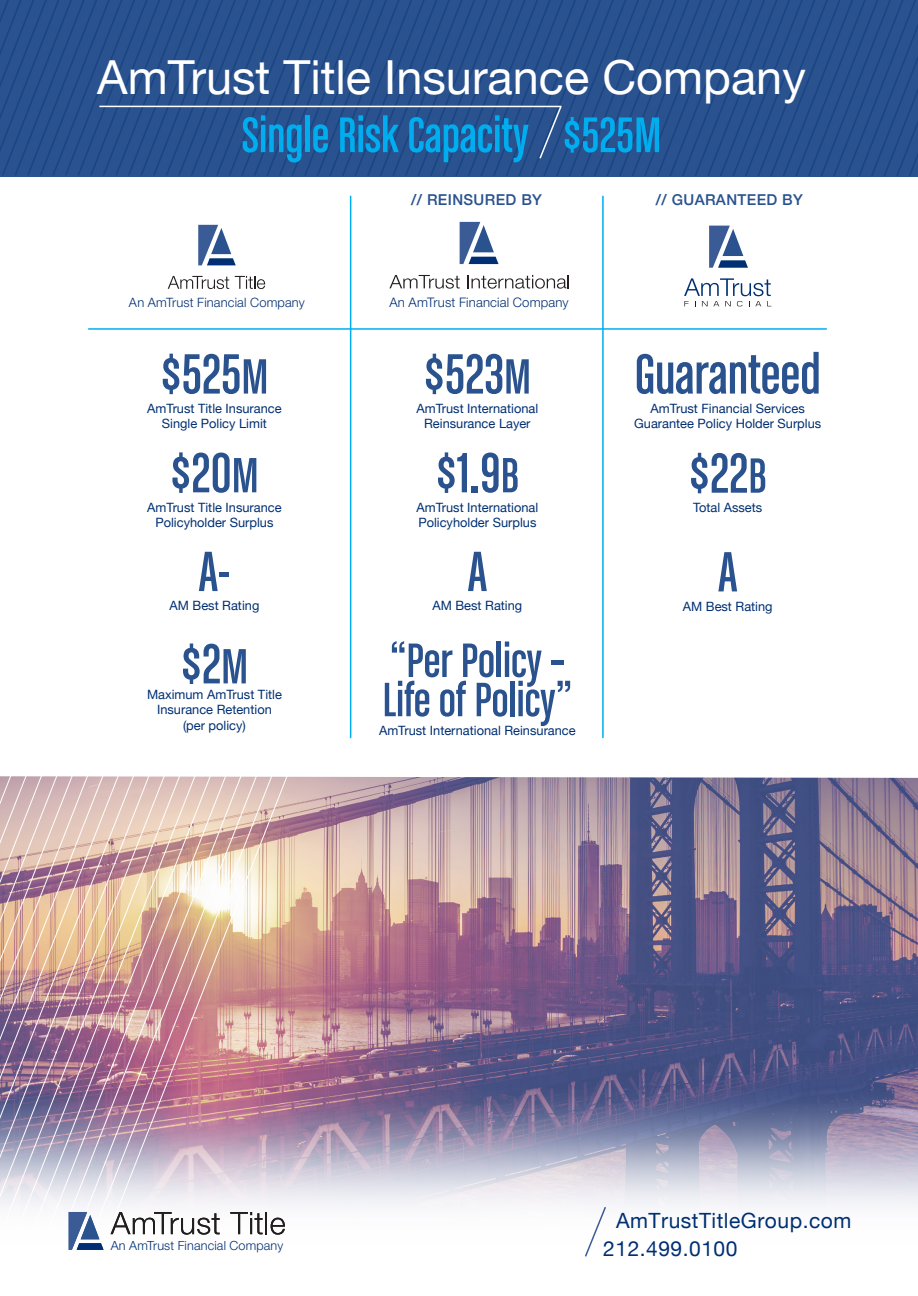
<style>
.page{position:relative;width:918px;height:1296px;background:#fff}
.page>*{position:absolute;margin:0;border:0;box-sizing:border-box;transform-origin:0 0}
.t1{font:60.3px "Chalet Comprime Cologne Sixty";color:#29528e}
.t2{font:53.25px "Chalet Comprime Cologne Sixty";color:#00aeef}
.t3{font:51.3px/39.3px "Chalet Comprime Cologne Sixty";color:#29528e}
.t4{font:46.95px "Helvetica Neue";color:#fff}
.t5{font:21px/28.5px "Helvetica Neue";letter-spacing:.025em;color:#002f73}
.t6{font:500 15px "Helvetica Neue";letter-spacing:.025em;color:#29528e}
.t7{font:300 13.2px "Helvetica Neue LT Std";letter-spacing:.01em;color:#002f73}
.t8{font:12.9px/15.5px "Helvetica Neue";color:#002f73;text-align:center}
.t9{font:300 12.9px "Helvetica Neue LT Std";letter-spacing:.01em;color:#002f73}
.t10{font:300 12.6px "Helvetica Neue LT Std";letter-spacing:.015em;color:#002f73}
.s1{font-size:52.65px}
</style>
<div class="page">
<img style="left:0;top:776px;width:918px;height:431px">
<svg style="left:293px;top:777px;width:15px;height:430px;background:#cca6a6"></svg>
<svg style="left:278px;top:777px;width:15px;height:441px;background:#cfa9a8"></svg>
<svg style="left:263px;top:777px;width:15px;height:458px;background:#d6b4b0"></svg>
<svg style="left:247px;top:777px;width:16px;height:458px;background:#d8b4b2"></svg>
<svg style="left:232px;top:777px;width:15px;height:458px"></svg>
<svg style="left:217px;top:777px;width:15px;height:430px;background:#dab4b0"></svg>
<svg style="left:201px;top:777px;width:16px;height:430px;background:#dab2ae"></svg>
<svg style="left:186px;top:777px;width:15px;height:430px;background:#d7acaa"></svg>
<svg style="left:171px;top:777px;width:15px;height:430px;background:#d2a5a7"></svg>
<svg style="left:155px;top:777px;width:16px;height:430px;background:#cea3a9"></svg>
<svg style="left:140px;top:777px;width:15px;height:430px;background:#cca4aa"></svg>
<svg style="left:125px;top:777px;width:15px;height:430px;background:#d1aeac"></svg>
<svg style="left:109px;top:777px;width:16px;height:458px;background:#cca8ab"></svg>
<svg style="left:104px;top:777px;width:5px;height:430px;background:#c8a3a9"></svg>
<svg style="left:584px;top:1205px;width:23px;height:52px"></svg>
<svg style="left:564px;top:0;width:13px;height:176px;background:#26508c"></svg>
<svg style="left:577px;top:0;width:12px;height:176px;background:#26508c"></svg>
<svg style="left:589px;top:0;width:13px;height:176px;background:#26508c"></svg>
<svg style="left:602px;top:0;width:12px;height:176px;background:#26508c"></svg>
<svg style="left:614px;top:0;width:13px;height:176px;background:#26508c"></svg>
<svg style="left:627px;top:0;width:13px;height:176px;background:#26508c"></svg>
<svg style="left:640px;top:0;width:12px;height:176px;background:#26508c"></svg>
<svg style="left:652px;top:0;width:266px;height:176px;background:#26508c"></svg>
<svg style="left:0;top:0;width:563px;height:176px;background:#28518d"></svg>
<svg style="left:0;top:777px;width:104px;height:473px;background:#bfa6af"></svg>
<svg style="left:111px;top:1212px;width:109px;height:23px"></svg>
<svg style="left:230px;top:1212px;width:33px;height:22px"></svg>
<hr style="left:265px;top:1212px;width:2px;height:22px;background:#211e1e">
<svg style="left:271px;top:1218px;width:14px;height:17px"></svg>
<hr style="left:350px;top:196px;width:1px;height:542px;background:#00aeef">
<hr style="left:89px;top:328px;width:737px;height:2px;background:#00aeef">
<hr style="left:602px;top:196px;width:2px;height:542px;background:#00aeef">
<svg style="left:168px;top:276px;width:61px;height:13px"></svg>
<svg style="left:235px;top:276px;width:30px;height:13px"></svg>
<svg style="left:198px;top:225px;width:38px;height:40px"></svg>
<svg style="left:389px;top:275px;width:71px;height:14px"></svg>
<svg style="left:467px;top:275px;width:102px;height:14px"></svg>
<svg style="left:460px;top:222px;width:39px;height:42px"></svg>
<svg style="left:684px;top:278px;width:87px;height:28px"></svg>
<svg style="left:709px;top:226px;width:39px;height:42px"></svg>
<h3 class="t4" style="left:97px;top:43px;width:710px">AmTrust Title Insurance Company</h3>
<h2 class="t2" style="left:242px;top:106px;width:421px">Single Risk Capacity $525M</h2>
<p class="t6" style="left:411px;top:187px;width:132px">// REINSURED BY</p>
<p class="t6" style="left:656px;top:187px;width:149px">// GUARANTEED BY</p>
<p class="t9" style="left:129px;top:294px;width:177px">An AmTrust Financial Company</p>
<p class="t7" style="left:389px;top:294px;width:181px">An AmTrust Financial Company</p>
<h1 class="t1" style="left:161px;top:341px;width:109px">$525<span class="s1">M</span></h1>
<p class="t8" style="left:147px;top:401px;width:136px">AmTrust Title Insurance<br>Single Policy Limit</p>
<h1 class="t1" style="left:170px;top:440px;width:90px">$20<span class="s1">M</span></h1>
<p class="t8" style="left:147px;top:500px;width:136px">AmTrust Title Insurance<br>Policyholder Surplus</p>
<h1 class="t1" style="left:199px;top:538px;width:33px">A-</h1>
<p class="t8" style="left:170px;top:599px;width:91px">AM Best Rating</p>
<h1 class="t1" style="left:181px;top:631px;width:69px">$2<span class="s1">M</span></h1>
<p class="t8" style="left:147px;top:687px;width:136px">Maximum AmTrust Title<br>Insurance Retention (per policy)</p>
<h1 class="t1" style="left:424px;top:341px;width:109px">$523<span class="s1">M</span></h1>
<p class="t8" style="left:416px;top:401px;width:123px">AmTrust International<br>Reinsurance Layer</p>
<h1 class="t1" style="left:436px;top:440px;width:85px">$1.9<span class="s1">B</span></h1>
<p class="t8" style="left:416px;top:500px;width:123px;text-align:left">AmTrust International<br>Policyholder Surplus</p>
<h1 class="t1" style="left:468px;top:538px;width:20px">A</h1>
<p class="t8" style="left:432px;top:599px;width:91px">AM Best Rating</p>
<h3 class="t3" style="left:382px;top:640px;width:191px">“Per Policy –<br>Life of Policy”</h3>
<p class="t8" style="left:379px;top:724px;width:198px">AmTrust International Reinsurance</p>
<h1 class="t1" style="left:635px;top:341px;width:188px">Guaranteed</h1>
<p class="t8" style="left:634px;top:401px;width:189px">AmTrust Financial Services<br>Guarantee Policy Holder Surplus</p>
<h1 class="t1" style="left:689px;top:440px;width:79px">$22<span class="s1">B</span></h1>
<p class="t8" style="left:693px;top:500px;width:71px">Total Assets</p>
<h1 class="t1" style="left:718px;top:539px;width:20px">A</h1>
<p class="t8" style="left:683px;top:599px;width:91px">AM Best Rating</p>
<p class="t10" style="left:111px;top:1238px;width:174px">An AmTrust Financial Company</p>
<h3 class="t5" style="left:603px;top:1207px;width:250px;text-indent:13px">AmTrustTitleGroup.com<br>212.499.0100</h3>
</div>
